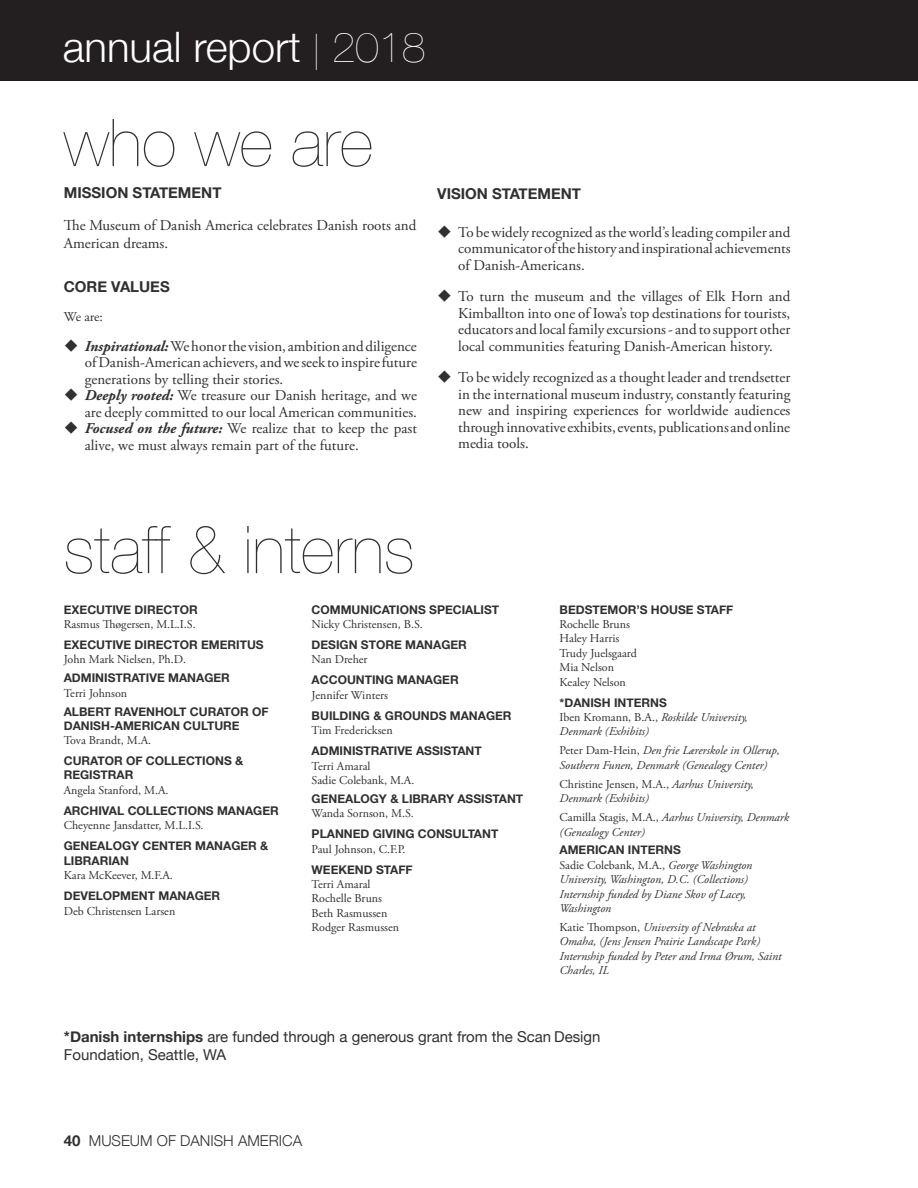
<style>
.page{position:relative;width:918px;height:1188px;background:#fff}
.page>*{position:absolute;margin:0;border:0;box-sizing:border-box;transform-origin:0 0}
.t1{font:200 66px "Helvetica Neue";color:#312f30}
.t2{font:300 42px "Helvetica Neue";color:#fff}
.t3{font:15px/16.5px "Adobe Garamond Pro";color:#312f30;text-align:justify}
.t4{font:15px/18px "Helvetica Neue";color:#312f30}
.t5{font:700 15px "Helvetica Neue";color:#312f30}
.t6{font:300 15px "Helvetica Neue";color:#312f30}
.t7{font:13.5px "Adobe Garamond Pro";color:#312f30}
.t8{font:italic 12px/14.4px "Adobe Garamond Pro";color:#312f30}
.t9{font:700 12px/14.2px "Helvetica Neue";color:#312f30}
.t10{font:12px/14.4px "Adobe Garamond Pro";color:#312f30}
.s1{font-weight:200;font-size:36px}
.s2{font-weight:200}
.s3{font-weight:700;font-style:italic}
.s4{font-style:italic}
.s5{font-style:normal}
.s6{font-weight:700}
</style>
<div class="page">
<div style="left:0;top:0;width:918px;height:81px;background:#231f20"></div>
<h2 class="t2" style="left:63px;top:13px;width:364px">ANNUAL REPORT <span class="s1">|</span> <span class="s2">2018</span></h2>
<h1 class="t1" style="left:64px;top:91px;width:311px">who we are</h1>
<p class="t5" style="left:64px;top:181px;width:159px">MISSION STATEMENT</p>
<p class="t3" style="left:64px;top:216px;width:354px;line-height:18px">The Museum of Danish America celebrates Danish roots and<br>American dreams.</p>
<p class="t5" style="left:64px;top:275px;width:108px">CORE VALUES</p>
<p class="t7" style="left:64px;top:309px;width:41px">We are:</p>
<p class="t3" style="left:85px;top:338px;width:334px;text-indent:-21px">◆ <span class="s3">Inspirational:</span> We honor the vision, ambition and diligence of Danish-American achievers, and we seek to inspire future generations by telling their stories.</p>
<p class="t3" style="left:64px;top:388px;width:355px;text-align:right">◆ <span class="s3">Deeply rooted:</span> We treasure our Danish heritage, and we are deeply committed to our local American communities.</p>
<p class="t3" style="left:85px;top:421px;width:334px;text-indent:-21px">◆ <span class="s3">Focused on the future:</span> We realize that to keep the past alive, we must always remain part of the future.</p>
<p class="t5" style="left:437px;top:182px;width:145px">VISION STATEMENT</p>
<p class="t3" style="left:458px;top:224px;width:334px;text-indent:-21px">◆ To be widely recognized as the world’s leading compiler and communicator of the history and inspirational achievements of Danish-Americans.</p>
<p class="t3" style="left:458px;top:289px;width:334px;text-indent:-21px">◆ To turn the museum and the villages of Elk Horn and Kimballton into one of Iowa’s top destinations for tourists, educators and local family excursions - and to support other local communities featuring Danish-American history.</p>
<p class="t3" style="left:458px;top:370px;width:334px;text-indent:-21px">◆ To be widely recognized as a thought leader and trendsetter in the international museum industry, constantly featuring new and inspiring experiences for worldwide audiences through innovative exhibits, events, publications and online media tools.</p>
<h1 class="t1" style="left:64px;top:498px;width:352px">staff &amp; interns</h1>
<p class="t9" style="left:64px;top:602px;width:135px">EXECUTIVE DIRECTOR</p>
<p class="t10" style="left:64px;top:617px;width:134px">Rasmus Thøgersen, M.L.I.S.</p>
<p class="t9" style="left:64px;top:638px;width:201px">EXECUTIVE DIRECTOR EM ERITUS</p>
<p class="t10" style="left:64px;top:653px;width:124px">John Mark Nielsen, Ph.D.</p>
<p class="t9" style="left:64px;top:671px;width:168px">ADMINISTRATIVE MANAGER</p>
<p class="t10" style="left:64px;top:686px;width:65px">Terri Johnson</p>
<p class="t9" style="left:64px;top:704px;width:206px">ALBERT RAVENHOLT CURATOR OF<br>DANISH-AMERICAN CULTURE</p>
<p class="t10" style="left:64px;top:734px;width:89px">Tova Brandt, M.A.</p>
<p class="t9" style="left:64px;top:754px;width:181px">CURATOR OF COLLECTIONS &amp;<br>REGISTRAR</p>
<p class="t10" style="left:64px;top:783px;width:106px">Angela Stanford, M.A.</p>
<p class="t9" style="left:64px;top:804px;width:217px">ARC HIVAL COLLECTIONS MANAGER</p>
<p class="t10" style="left:64px;top:819px;width:142px">Cheyenne Jansdatter, M.L.I.S<span class="s4">.</span></p>
<p class="t9" style="left:64px;top:839px;width:206px">GENEALOGY CENTER MANAGER &amp;<br>LIBRARIAN</p>
<p class="t10" style="left:64px;top:869px;width:111px">Kara McKeever, M.F.A.</p>
<p class="t9" style="left:64px;top:889px;width:158px">DEVELOPMENT MANAGER</p>
<p class="t10" style="left:64px;top:904px;width:113px">Deb Christensen Larsen</p>
<p class="t9" style="left:312px;top:602px;width:189px">COMM UNICATIONS SPECIALIST</p>
<p class="t10" style="left:312px;top:617px;width:113px">Nicky Christensen, B.S.</p>
<p class="t9" style="left:312px;top:638px;width:157px">DESIGN STORE MANAGER</p>
<p class="t10" style="left:312px;top:653px;width:57px">Nan Dreher</p>
<p class="t9" style="left:312px;top:673px;width:149px">ACCOUNTING MANAGER</p>
<p class="t10" style="left:312px;top:688px;width:78px">Jennifer Winters</p>
<p class="t9" style="left:312px;top:709px;width:201px">BUILDING &amp; GROUNDS MANAGER</p>
<p class="t10" style="left:312px;top:724px;width:83px">Tim Fredericksen</p>
<p class="t9" style="left:312px;top:744px;width:172px">ADMINISTRATIVE ASSISTANT</p>
<p class="t10" style="left:312px;top:759px;width:104px">Terri Amaral<br>Sadie Colebank, M.A.</p>
<p class="t9" style="left:312px;top:792px;width:213px">GENEALOGY &amp; LIBRARY ASSISTANT</p>
<p class="t10" style="left:312px;top:807px;width:104px">Wanda Sornson, M.S.</p>
<p class="t9" style="left:312px;top:827px;width:188px">PLANNED GIVING CONSULTANT</p>
<p class="t10" style="left:312px;top:842px;width:95px">Paul Johnson, C.F.P.</p>
<p class="t9" style="left:312px;top:862px;width:102px">WEEKEND STAFF</p>
<p class="t10" style="left:312px;top:877px;width:89px">Terri Amaral<br>Rochelle Bruns<br>Beth Rasmussen<br>Rodger Rasmussen</p>
<p class="t9" style="left:560px;top:602px;width:175px">BEDSTEMOR’S HOUSE STAFF</p>
<p class="t10" style="left:560px;top:617px;width:79px">Rochelle Bruns<br>Haley Harris<br>Trudy Juelsgaard<br>Mia Nelson<br>Kealey Nelson</p>
<p class="t9" style="left:560px;top:695px;width:109px">*DANISH INTERNS</p>
<p class="t8" style="left:560px;top:710px;width:190px"><span class="s5">Iben Kromann, B.A.,</span> Roskilde University,<br>Denmark (Exhibits)</p>
<p class="t8" style="left:560px;top:744px;width:222px"><span class="s5">Peter Dam-Hein,</span> Den frie Lærerskole in Ollerup,<br>Southern Funen, Denmark (Genealogy Center)</p>
<p class="t8" style="left:560px;top:777px;width:196px"><span class="s5">Christine Jensen, M.A.,</span> Aarhus University,<br>Denmark (Exhibits)</p>
<p class="t8" style="left:560px;top:810px;width:231px"><span class="s5">Camilla Stagis, M.A.,</span> Aarhus University, Denmark (Genealogy Center)</p>
<p class="t9" style="left:560px;top:843px;width:122px">AMERICAN INTERNS</p>
<p class="t8" style="left:560px;top:858px;width:194px"><span class="s5">Sadie Colebank, M.A.,</span> George Washington University, Washington, D.C. (Collections)<br>Internship funded by Diane Skov of Lacey, Washington</p>
<p class="t8" style="left:560px;top:920px;width:224px"><span class="s5">Katie Thompson,</span> University of Nebraska at Omaha, (Jens Jensen Prairie Landscape Park)<br>Internship funded by Peter and Irma Ørum, Saint Charles, IL</p>
<p class="t4" style="left:64px;top:1028px;width:538px"><span class="s6">*DANISH INTERNSHIPS</span> are funded through a generous grant from the Scan Design<br>Foundation, Seattle, WA</p>
<p class="t6" style="left:64px;top:1128px;width:238px"><span class="s6">40</span> MUSEUM OF DANISH AMERICA</p>
</div>
